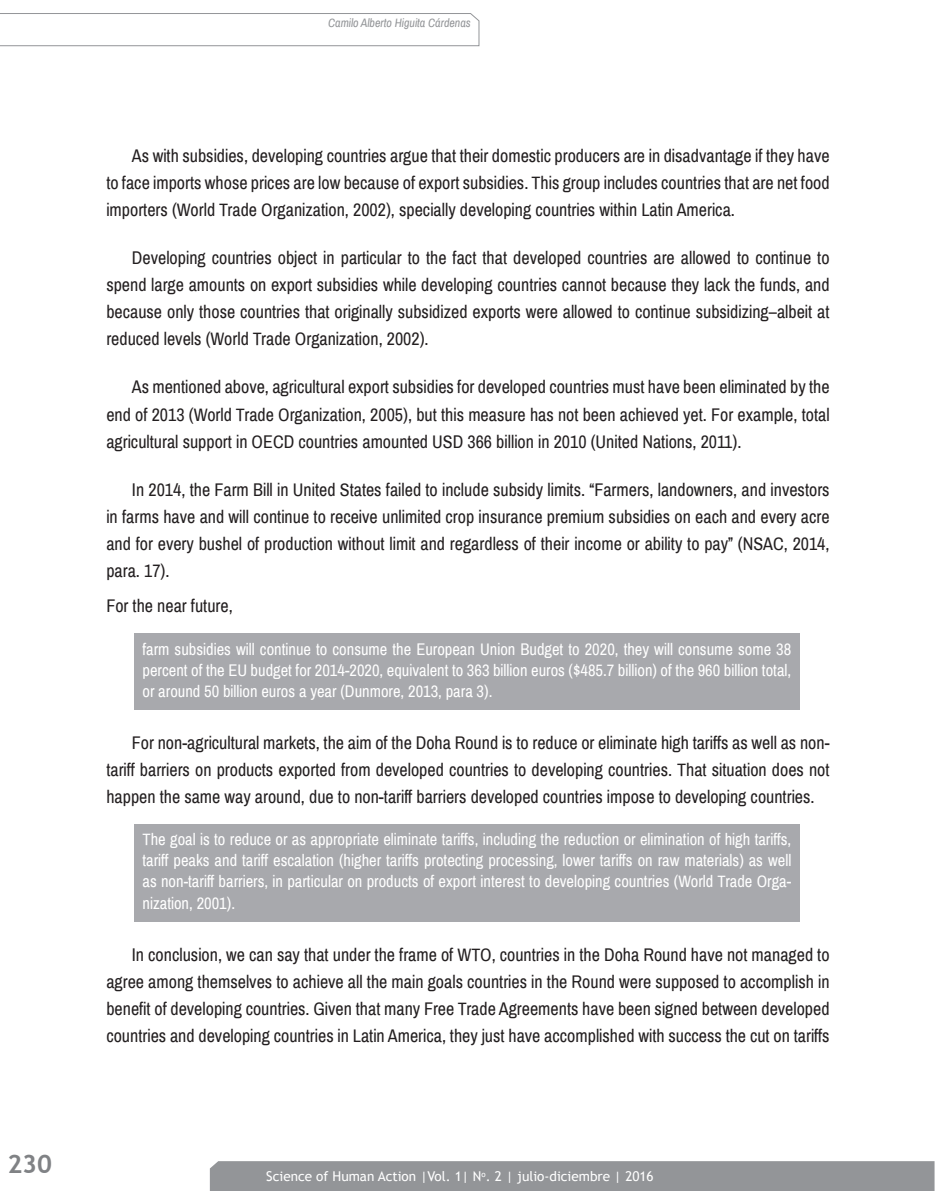
<style>
.page{position:relative;width:936px;height:1191px;background:#fff}
.page>*{position:absolute;margin:0;border:0;box-sizing:border-box;transform-origin:0 0}
.t1{font:700 25.5px "Trebuchet MS";color:#808285}
.t2{font:18px/27px "Archivo Narrow";color:#231f20;text-align:justify}
.t3{font:16.5px/21px "Archivo Narrow";color:#fff;text-align:justify}
.t4{font:13.5px "Trebuchet MS";color:#fff}
.t5{font:italic 12px "Archivo Narrow";color:#939598}
</style>
<div class="page">
<div style="left:210px;top:1161px;width:724px;height:30px;background:#939598"></div>
<svg style="left:0;top:13px;width:479px;height:33px"></svg>
<div style="left:134px;top:633px;width:665px;height:76px;background:#a8a9ad"></div>
<div style="left:134px;top:824px;width:665px;height:97px;background:#a8a9ad"></div>
<h1 class="t1" style="left:7px;top:1147px;width:46px">230</h1>
<p class="t5" style="left:328px;top:15px;width:144px">Camilo Alberto Higuita Cárdenas</p>
<p class="t2" style="left:106px;top:142px;width:724px;text-indent:26px">As with subsidies, developing countries argue that their domestic producers are in disadvantage if they have to face imports whose prices are low because of export subsidies. This group includes countries that are net food importers (World Trade Organization, 2002), specially developing countries within Latin America.</p>
<p class="t2" style="left:106px;top:245px;width:724px;text-indent:26px">Developing countries object in particular to the fact that developed countries are allowed to continue to spend large amounts on export subsidies while developing countries cannot because they lack the funds, and because only those countries that originally subsidized exports were allowed to continue subsidizing–albeit at reduced levels (World Trade Organization, 2002).</p>
<p class="t2" style="left:106px;top:374px;width:724px;text-indent:26px">As mentioned above, agricultural export subsidies for developed countries must have been eliminated by the end of 2013 (World Trade Organization, 2005), but this measure has not been achieved yet. For example, total agricultural support in OECD countries amounted USD 366 billion in 2010 (United Nations, 2011).</p>
<p class="t2" style="left:106px;top:476px;width:724px;text-indent:26px">In 2014, the Farm Bill in United States failed to include subsidy limits. “Farmers, landowners, and investors in farms have and will continue to receive unlimited crop insurance premium subsidies on each and every acre and for every bushel of production without limit and regardless of their income or ability to pay” (NSAC, 2014, para. 17).</p>
<p class="t2" style="left:106px;top:593px;width:128px">For the near future,</p>
<p class="t3" style="left:142px;top:638px;width:650px">farm subsidies will continue to consume the European Union Budget to 2020, they will consume some 38 percent of the EU budget for 2014-2020, equivalent to 363 billion euros ($485.7 billion) of the 960 billion total, or around 50 billion euros a year (Dunmore, 2013, para 3).</p>
<p class="t2" style="left:106px;top:730px;width:724px;text-indent:26px">For non-agricultural markets, the aim of the Doha Round is to reduce or eliminate high tariffs as well as non&shy;tariff barriers on products exported from developed countries to developing countries. That situation does not happen the same way around, due to non-tariff barriers developed countries impose to developing countries.</p>
<p class="t3" style="left:142px;top:829px;width:650px">The goal is to reduce or as appropriate eliminate tariffs, including the reduction or elimination of high tariffs, tariff peaks and tariff escalation (higher tariffs protecting processing, lower tariffs on raw materials) as well as non-tariff barriers, in particular on products of export interest to developing countries (World Trade Orga&shy;nization, 2001).</p>
<p class="t2" style="left:106px;top:941px;width:724px;text-indent:26px">In conclusion, we can say that under the frame of WTO, countries in the Doha Round have not managed to agree among themselves to achieve all the main goals countries in the Round were supposed to accomplish in benefit of developing countries. Given that many Free Trade Agreements have been signed between developed countries and developing countries in Latin America, they just have accomplished with success the cut on tariffs</p>
<p class="t4" style="left:266px;top:1167px;width:389px">Science of Human Action |Vol. 1| N<sup>o</sup>. 2 | julio-diciembre | 2016</p>
</div>
